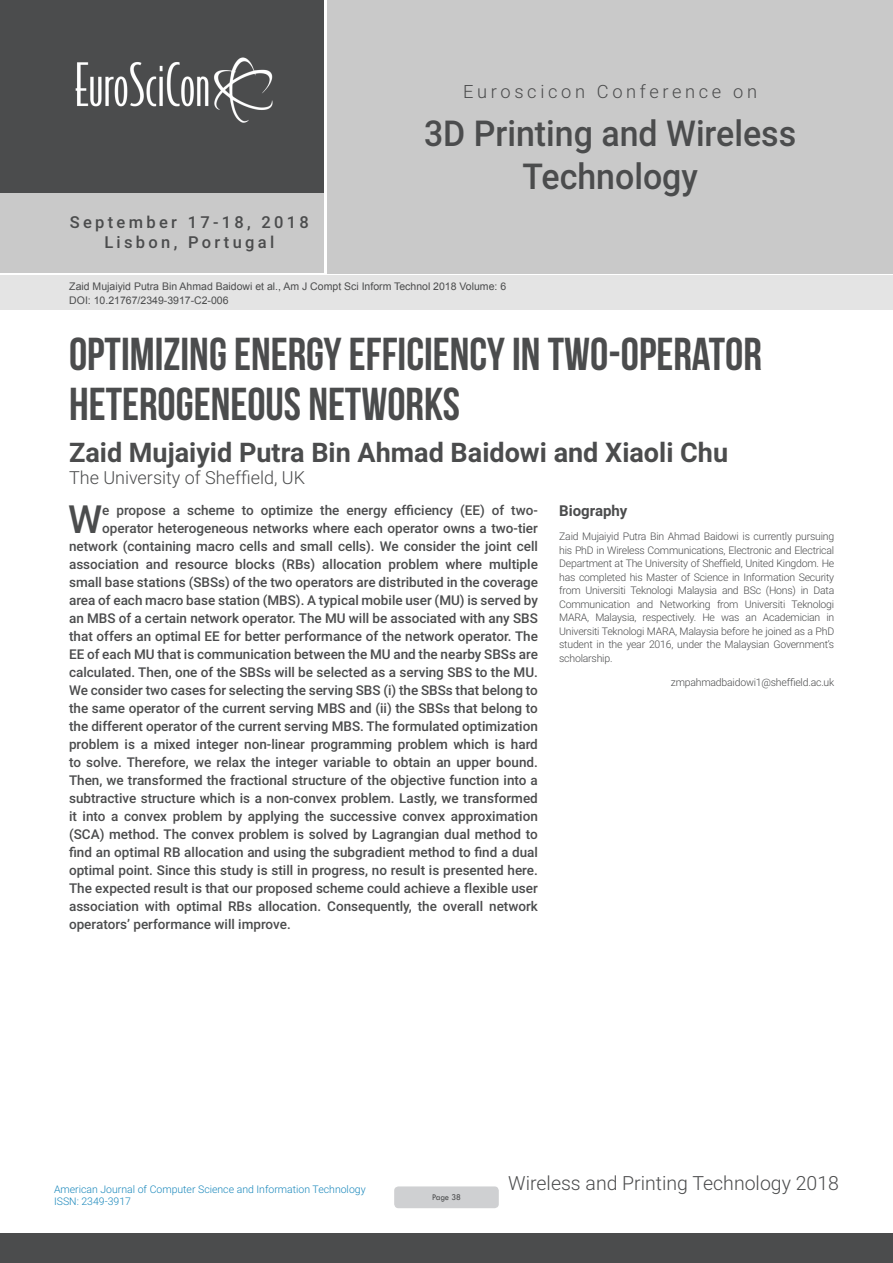
<style>
.page{position:relative;width:893px;height:1263px;background:#fff}
.page>*{position:absolute;margin:0;border:0;box-sizing:border-box;transform-origin:0 0}
.t1{font:46.05px/50.7px "Bebas Neue";color:#4b4c4d}
.Abstract{font:500 38.85px "Roboto";color:#4b4c4d}
.t2{font:500 35.7px/42.8px "Roboto";color:#4b4c4d;text-align:center;scale:.95 1}
.t3{font:700 27px "Roboto";color:#4b4c4d}
.t4{font:300 19.5px "Roboto";color:#4b4c4d}
.t5{font:300 18.3px "Roboto";letter-spacing:.2em;color:#4b4c4d}
.t6{font:300 18px "Roboto";color:#4b4c4d}
.t7{font:500 16.5px/19.8px "Roboto";letter-spacing:.2em;color:#4b4c4d;text-align:center}
.Bio_Heading{font:700 15px "Roboto";color:#4b4c4d}
.Abstract-2{font:500 13.5px "Roboto";color:#4b4c4d}
.Biography{font:300 10.5px/13.5px "Roboto";letter-spacing:-.02em;color:#4b4c4d;text-align:justify}
.t8{font:10.5px "Arial";color:#4b4c4d}
.t9{font:300 10.5px/12.6px "Roboto";color:#1987bb}
.t10{font:9px "Tw Cen";letter-spacing:-.02em;color:#4b4c4d;scale:.95 1}
</style>
<div class="page">
<div style="left:0;top:0;width:323px;height:193px;background:#4b4c4d"></div>
<div style="left:1px;top:193px;width:323px;height:80px;background:#c9c9c9"></div>
<div style="left:327px;top:0;width:566px;height:273px;background:#c9c9c9"></div>
<img style="left:75px;top:57px;width:198px;height:66px">
<div style="left:0;top:1233px;width:893px;height:30px;background:#4b4c4d"></div>
<div style="left:1px;top:275px;width:892px;height:35px;background:#e4e4e4"></div>
<div style="left:394px;top:1186px;width:105px;height:22px;background:#cfd0d2;border-radius:4px"></div>
<p class="t7" style="left:70px;top:211px;width:241px">September 17-18, 2018<br>Lisbon, Portugal</p>
<h3 class="t5" style="left:463px;top:79px;width:295px">Euroscicon Conference on</h3>
<h3 class="t2" style="left:424px;top:110px;width:393px">3D Printing and Wireless<br>Technology</h3>
<p class="t8" style="left:69px;top:279px;width:438px">Zaid Mujaiyid Putra Bin Ahmad Baidowi et al., Am J Compt Sci Inform Technol 2018 Volume: 6</p>
<p class="t8" style="left:69px;top:293px;width:161px">DOI: 10.21767/2349-3917-C2-006</p>
<p class="t1" style="left:69px;top:328px;width:694px">OPTIMIZING ENERGY EFFICIENCY IN TWO-OPERATOR<br>HETEROGENEOUS NETWORKS</p>
<p class="t3" style="left:69px;top:433px;width:661px">Zaid Mujaiyid Putra Bin Ahmad Baidowi and Xiaoli Chu</p>
<p class="t6" style="left:69px;top:464px;width:238px">The University of Sheffield, UK</p>
<p class="Abstract" style="left:68px;top:492px;width:36px">W</p>
<p class="Abstract-2" style="left:102px;top:501px;width:437px">e propose a scheme to optimize the energy efficiency (EE) of two-</p>
<p class="Abstract-2" style="left:102px;top:519px;width:437px">operator heterogeneous networks where each operator owns a two-tier</p>
<p class="Abstract-2" style="left:69px;top:537px;width:470px">network (containing macro cells and small cells). We consider the joint cell</p>
<p class="Abstract-2" style="left:69px;top:555px;width:470px">association and resource blocks (RBs) allocation problem where multiple</p>
<p class="Abstract-2" style="left:69px;top:573px;width:470px">small base stations (SBSs) of the two operators are distributed in the coverage</p>
<p class="Abstract-2" style="left:69px;top:591px;width:470px">area of each macro base station (MBS). A typical mobile user (MU) is served by</p>
<p class="Abstract-2" style="left:69px;top:609px;width:470px">an MBS of a certain network operator. The MU will be associated with any SBS</p>
<p class="Abstract-2" style="left:69px;top:627px;width:470px">that offers an optimal EE for better performance of the network operator. The</p>
<p class="Abstract-2" style="left:69px;top:645px;width:470px">EE of each MU that is communication between the MU and the nearby SBSs are</p>
<p class="Abstract-2" style="left:69px;top:663px;width:470px">calculated. Then, one of the SBSs will be selected as a serving SBS to the MU.</p>
<p class="Abstract-2" style="left:69px;top:681px;width:470px">We consider two cases for selecting the serving SBS (i) the SBSs that belong to</p>
<p class="Abstract-2" style="left:69px;top:699px;width:470px">the same operator of the current serving MBS and (ii) the SBSs that belong to</p>
<p class="Abstract-2" style="left:69px;top:717px;width:470px">the different operator of the current serving MBS. The formulated optimization</p>
<p class="Abstract-2" style="left:69px;top:735px;width:470px">problem is a mixed integer non-linear programming problem which is hard</p>
<p class="Abstract-2" style="left:69px;top:753px;width:470px">to solve. Therefore, we relax the integer variable to obtain an upper bound.</p>
<p class="Abstract-2" style="left:69px;top:771px;width:470px">Then, we transformed the fractional structure of the objective function into a</p>
<p class="Abstract-2" style="left:69px;top:789px;width:470px">subtractive structure which is a non-convex problem. Lastly, we transformed</p>
<p class="Abstract-2" style="left:69px;top:807px;width:470px">it into a convex problem by applying the successive convex approximation</p>
<p class="Abstract-2" style="left:69px;top:825px;width:470px">(SCA) method. The convex problem is solved by Lagrangian dual method to</p>
<p class="Abstract-2" style="left:69px;top:843px;width:470px">find an optimal RB allocation and using the subgradient method to find a dual</p>
<p class="Abstract-2" style="left:69px;top:861px;width:470px">optimal point. Since this study is still in progress, no result is presented here.</p>
<p class="Abstract-2" style="left:69px;top:879px;width:470px">The expected result is that our proposed scheme could achieve a flexible user</p>
<p class="Abstract-2" style="left:69px;top:897px;width:470px">association with optimal RBs allocation. Consequently, the overall network</p>
<p class="Abstract-2" style="left:69px;top:915px;width:223px">operators’ performance will improve.</p>
<p class="Bio_Heading" style="left:559px;top:500px;width:70px">Biography</p>
<p class="Biography" style="left:559px;top:529px;width:277px">Zaid Mujaiyid Putra Bin Ahmad Baidowi is currently pursuing his PhD in Wireless Communications, Electronic and Electrical Department at The University of Sheffield, United Kingdom. He has completed his Master of Science in Information Security from Universiti Teknologi Malaysia and BSc (Hons) in Data Communication and Networking from Universiti Teknologi MARA, Malaysia, respectively. He was an Academician in Universiti Teknologi MARA, Malaysia before he joined as a PhD student in the year 2016, under the Malaysian Government’s scholarship.</p>
<p class="Biography" style="left:671px;top:675px;width:165px">zmpahmadbaidowi1@sheffield.ac.uk</p>
<p class="t9" style="left:54px;top:1182px;width:313px">American Journal of Computer Science and Information Technology<br>ISSN: 2349-3917</p>
<p class="t10" style="left:432px;top:1192px;width:32px">Page 38</p>
<h3 class="t4" style="left:508px;top:1169px;width:332px">Wireless and Printing Technology 2018</h3>
</div>
